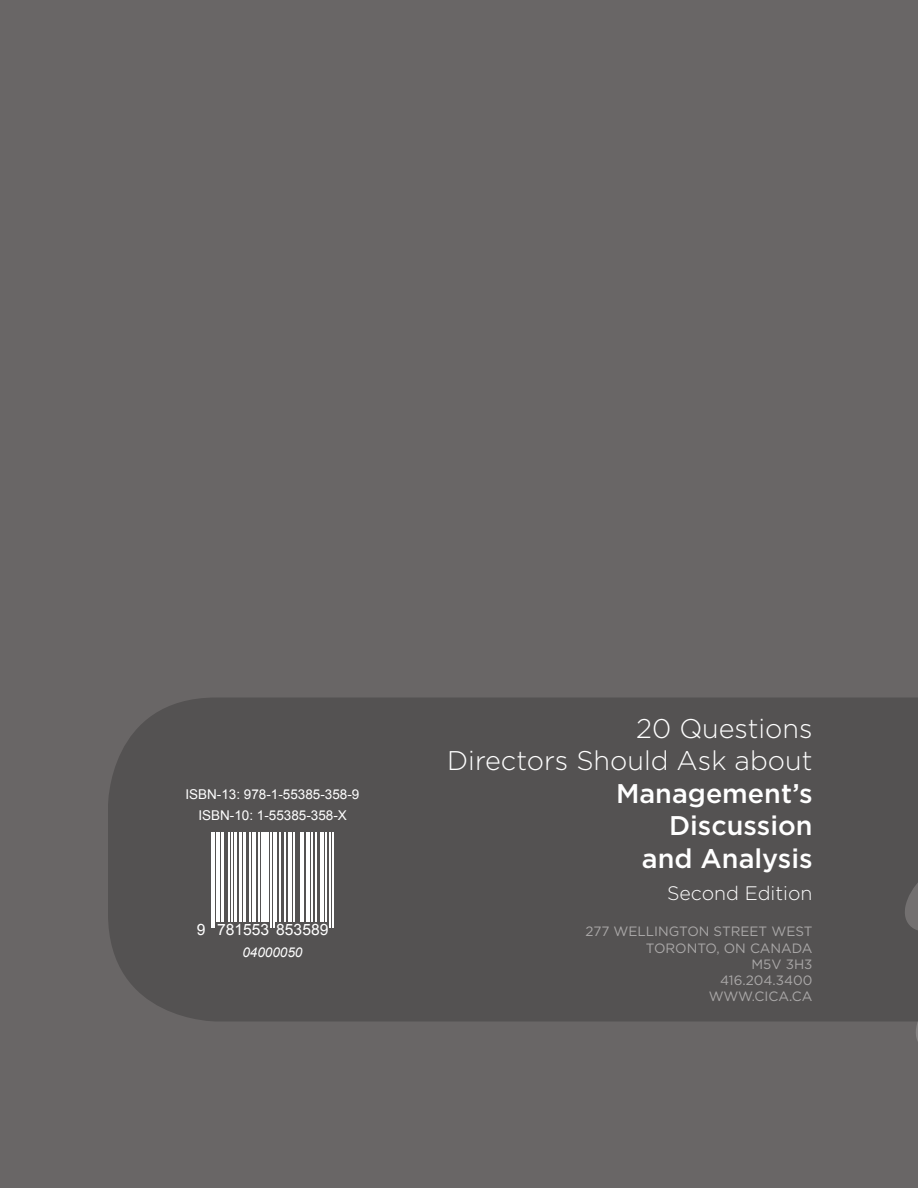
<style>
.page{position:relative;width:918px;height:1188px;background:#696666}
.page>*{position:absolute;margin:0;border:0;box-sizing:border-box;transform-origin:0 0}
.t1{font:300 27px/32.4px "Gotham";color:#fff;text-align:right}
.t2{font:500 27px/32.4px "Gotham";color:#fff;text-align:right}
.t3{font:300 19.5px "Gotham";color:#fff}
.t4{font:15.6px "Arial";color:#fff}
.t5{font:13.5px "Gotham";color:#aaa8a8}
.t6{font:13.5px/21px "Arial";color:#fff;text-align:center}
.t7{font:italic 13.5px "Arial";color:#fff}
</style>
<div class="page">
<div style="left:108px;top:698px;width:810px;height:324px;background:#545252"></div>
<hr style="left:211px;top:833px;width:2px;height:95px;background:#fff">
<hr style="left:214px;top:833px;width:1px;height:95px;background:#fff">
<hr style="left:216px;top:833px;width:4px;height:89px;background:#fff">
<hr style="left:221px;top:833px;width:3px;height:89px;background:#fff">
<hr style="left:228px;top:833px;width:1px;height:89px;background:#fff">
<hr style="left:232px;top:833px;width:1px;height:89px;background:#fff">
<hr style="left:234px;top:833px;width:3px;height:89px;background:#fff">
<hr style="left:239px;top:833px;width:3px;height:89px;background:#fff">
<hr style="left:243px;top:833px;width:3px;height:89px;background:#fff">
<hr style="left:250px;top:833px;width:1px;height:89px;background:#fff">
<hr style="left:252px;top:833px;width:4px;height:89px;background:#fff">
<hr style="left:259px;top:833px;width:1px;height:89px;background:#fff">
<div style="left:261px;top:833px;width:5px;height:89px;background:#fff"></div>
<hr style="left:268px;top:833px;width:1px;height:89px;background:#fff">
<hr style="left:270px;top:833px;width:2px;height:95px;background:#fff">
<hr style="left:273px;top:833px;width:1px;height:95px;background:#fff">
<hr style="left:275px;top:833px;width:2px;height:89px;background:#fff">
<hr style="left:279px;top:833px;width:2px;height:89px;background:#fff">
<hr style="left:284px;top:833px;width:2px;height:89px;background:#fff">
<hr style="left:288px;top:833px;width:4px;height:89px;background:#fff">
<hr style="left:293px;top:833px;width:2px;height:89px;background:#fff">
<hr style="left:300px;top:833px;width:1px;height:89px;background:#fff">
<hr style="left:302px;top:833px;width:2px;height:89px;background:#fff">
<hr style="left:306px;top:833px;width:4px;height:89px;background:#fff">
<hr style="left:311px;top:833px;width:2px;height:89px;background:#fff">
<hr style="left:315px;top:833px;width:2px;height:89px;background:#fff">
<hr style="left:320px;top:833px;width:4px;height:89px;background:#fff">
<hr style="left:326px;top:833px;width:1px;height:89px;background:#fff">
<hr style="left:329px;top:833px;width:2px;height:95px;background:#fff">
<hr style="left:332px;top:833px;width:1px;height:95px;background:#fff">
<svg style="left:911px;top:969px;width:7px;height:72px"></svg>
<svg style="left:905px;top:847px;width:13px;height:90px"></svg>
<p class="t6" style="left:185px;top:784px;width:176px">ISBN-13: 978-1-55385-358-9<br>ISBN-10: 1-55385-358-X</p>
<p class="t4" style="left:197px;top:920px;width:133px">9 781553 853589</p>
<p class="t7" style="left:242px;top:943px;width:62px">04000050</p>
<h1 class="t1" style="left:447px;top:712px;width:367px">20 Questions<br>Directors Should Ask about</h1>
<h1 class="t2" style="left:616px;top:776px;width:198px">Management’s<br>Discussion and Analysis</h1>
<h2 class="t3" style="left:667px;top:882px;width:147px">Second Edition</h2>
<p class="t5" style="left:586px;top:924px;width:229px">277 WELLINGTON STREET WEST</p>
<p class="t5" style="left:646px;top:940px;width:168px">TORONTO, ON CANADA</p>
<p class="t5" style="left:752px;top:957px;width:62px">M5V 3H3</p>
<p class="t5" style="left:720px;top:973px;width:94px">416.204.3400</p>
<p class="t5" style="left:709px;top:989px;width:16px">WWW</p>
<p class="t5" style="left:752px;top:989px;width:62px">.C ICA.CA</p>
</div>
